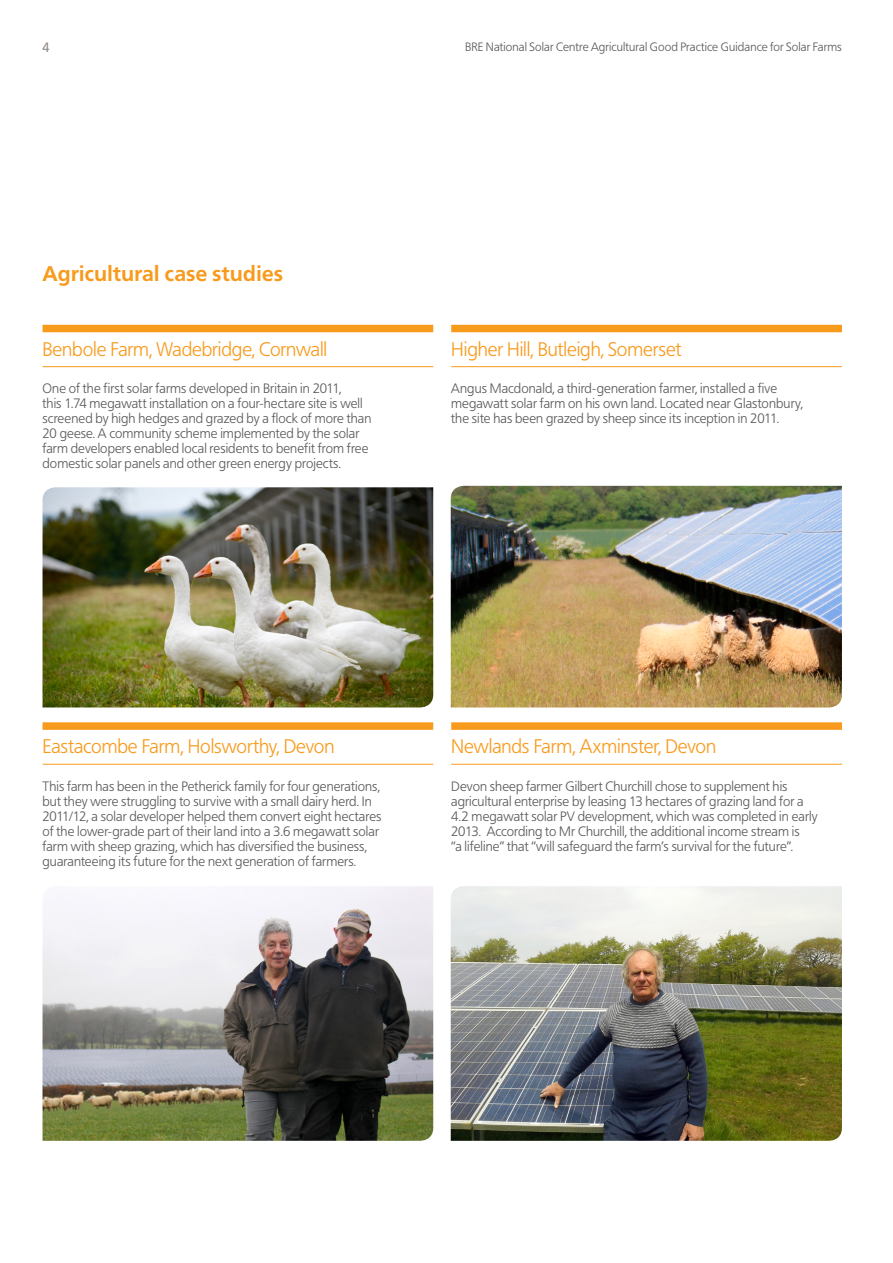
<style>
.page{position:relative;width:893px;height:1263px;background:#fff}
.page>*{position:absolute;margin:0;border:0;box-sizing:border-box;transform-origin:0 0}
.Level_3_head{font:700 21px "Frutiger BQ";letter-spacing:.02em;color:#f89a1c}
.Level_2_Head{font:300 19.5px "Frutiger BQ";letter-spacing:-.005em;color:#f89a1c}
.Body_text{font:300 13.5px/15px "Frutiger BQ";letter-spacing:.005em;color:#57585a}
.t1{font:13.5px "Frutiger BQ";color:#938a84}
.t2{font:300 12px "Frutiger BQ";letter-spacing:.01em;color:#57585a}
</style>
<div class="page">
<div style="left:43px;top:325px;width:390px;height:7px;background:#f89a1c"></div>
<hr style="left:43px;top:366px;width:390px;height:1px;background:#f89a1c">
<div style="left:43px;top:722px;width:390px;height:8px;background:#f89a1c"></div>
<hr style="left:43px;top:764px;width:390px;height:1px;background:#f89a1c">
<div style="left:451px;top:325px;width:391px;height:7px;background:#f89a1c"></div>
<hr style="left:451px;top:366px;width:391px;height:1px;background:#f89a1c">
<div style="left:451px;top:722px;width:391px;height:8px;background:#f89a1c"></div>
<hr style="left:451px;top:764px;width:391px;height:1px;background:#f89a1c">
<img style="left:43px;top:886px;width:390px;height:255px">
<img style="left:451px;top:886px;width:391px;height:255px">
<img style="left:451px;top:486px;width:391px;height:221px">
<img style="left:43px;top:487px;width:390px;height:220px">
<p class="t1" style="left:43px;top:40px;width:9px">4</p>
<p class="t2" style="left:465px;top:40px;width:378px">BRE National Solar Centre Agricultural Good Practice Guidance for Solar Farms</p>
<p class="Level_3_head" style="left:43px;top:261px;width:242px">Agricultural case studies</p>
<p class="Level_2_Head" style="left:43px;top:338px;width:286px">Benbole Farm, Wadebridge, Cornwall</p>
<p class="Body_text" style="left:43px;top:381px;width:330px">One of the first solar farms developed in Britain in 2011,<br>this 1.74 megawatt installation on a four-hectare site is well screened by high hedges and grazed by a flock of more than 20 geese. A community scheme implemented by the solar farm developers enabled local residents to benefit from free domestic solar panels and other green energy projects.</p>
<p class="Level_2_Head" style="left:451px;top:338px;width:232px">Higher Hill, Butleigh, Somerset</p>
<p class="Body_text" style="left:451px;top:381px;width:353px">Angus Macdonald, a third-generation farmer, installed a five megawatt solar farm on his own land. Located near Glastonbury, the site has been grazed by sheep since its inception in 2011.</p>
<p class="Level_2_Head" style="left:43px;top:735px;width:293px">Eastacombe Farm, Holsworthy, Devon</p>
<p class="Body_text" style="left:43px;top:779px;width:341px">This farm has been in the Petherick family for four generations, but they were struggling to survive with a small dairy herd. In 2011/12, a solar developer helped them convert eight hectares of the lower-grade part of their land into a 3.6 megawatt solar farm with sheep grazing, which has diversified the business, guaranteeing its future for the next generation of farmers.</p>
<p class="Level_2_Head" style="left:451px;top:735px;width:266px">Newlands Farm, Axminster, Devon</p>
<p class="Body_text" style="left:451px;top:779px;width:368px">Devon sheep farmer Gilbert Churchill chose to supplement his agricultural enterprise by leasing 13 hectares of grazing land for a 4.2 megawatt solar PV development, which was completed in early 2013. According to Mr Churchill, the additional income stream is<br>“a lifeline” that “will safeguard the farm’s survival for the future”.</p>
</div>
